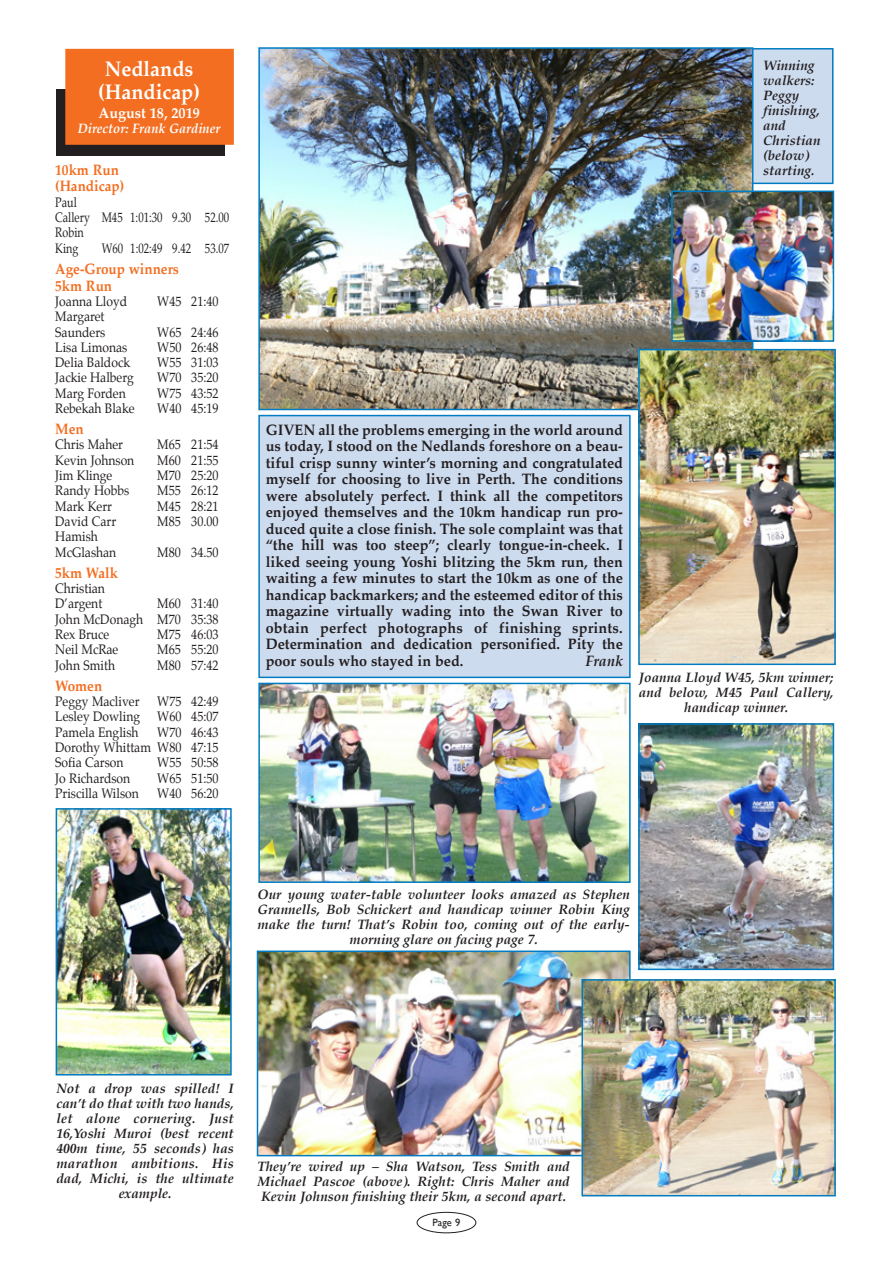
<style>
.page{position:relative;width:893px;height:1263px;background:#fff}
.page>*{position:absolute;margin:0;border:0;box-sizing:border-box;transform-origin:0 0}
.t1{font:700 21px/22.5px "Palatino";color:#fff;text-align:center;scale:.95 1}
.t2{font:700 15px/16.5px "Palatino";color:#231f20;text-align:justify;scale:.96 1}
.t3{font:700 15px/16.8px "Palatino";color:#f36e21;scale:.9 1}
.t4{font:700 15px "Palatino";color:#fff;scale:.95 1}
.t5{font:italic 700 15px "Palatino";color:#231f20;scale:.96 1}
.t6{font:italic 700 13.5px/15px "Palatino";color:#231f20;text-align:center}
.t7{font:13.5px/15.3px "Palatino";color:#231f20;scale:.9 1}
.t8{font:13.5px/15.3px "Palatino";color:#231f20;scale:.8 1}
.t9{font:italic 700 13.5px "Palatino";color:#fff;scale:.95 1}
.t10{font:10.5px "Gill Sans";color:#231f20}
</style>
<div class="page">
<div style="left:417px;top:1212px;width:59px;height:21px;border:1px solid #231f20;border-radius:50%"></div>
<div style="left:461px;top:48px;width:372px;height:136px;background:#cddbef;border:2px solid #007cc2"></div>
<img style="left:261px;top:50px;width:489px;height:357px">
<div style="left:258px;top:47px;width:495px;height:363px;border:2px solid #007cc2"></div>
<img style="left:260px;top:953px;width:368px;height:200px">
<div style="left:257px;top:950px;width:374px;height:206px;border:2px solid #007cc2"></div>
<div style="left:56px;top:89px;width:169px;height:66px;background:#231f20"></div>
<div style="left:65px;top:49px;width:169px;height:96px;background:#f36e21;border:2px solid #f36e21"></div>
<img style="left:584px;top:982px;width:249px;height:211px">
<div style="left:581px;top:979px;width:255px;height:217px;border:2px solid #007cc2"></div>
<img style="left:674px;top:194px;width:157px;height:145px">
<div style="left:671px;top:191px;width:163px;height:151px;border:2px solid #007cc2"></div>
<img style="left:641px;top:352px;width:192px;height:310px">
<div style="left:638px;top:349px;width:198px;height:316px;border:2px solid #007cc2"></div>
<img style="left:641px;top:726px;width:190px;height:241px">
<div style="left:638px;top:723px;width:196px;height:247px;border:2px solid #007cc2"></div>
<img style="left:59px;top:811px;width:170px;height:261px">
<div style="left:56px;top:808px;width:176px;height:267px;border:2px solid #007cc2"></div>
<img style="left:261px;top:686px;width:367px;height:194px">
<div style="left:258px;top:683px;width:373px;height:200px;border:2px solid #007cc2"></div>
<div style="left:258px;top:415px;width:373px;height:263px;background:#cddbef;border:2px solid #007cc2"></div>
<h1 class="t1" style="left:98px;top:57px;width:109px">Nedlands (Handicap)</h1>
<p class="t4" style="left:98px;top:100px;width:108px">August 18, 2019</p>
<p class="t9" style="left:78px;top:117px;width:152px">Director: Frank Gardiner</p>
<p class="t3" style="left:55px;top:161px;width:78px">10km Run (Handicap)</p>
<p class="t8" style="left:55px;top:194px;width:219px">Paul<br>Callery M45 1:01:30 9.30 52.00<br>Robin<br>King</p>
<p class="t8" style="left:102px;top:240px;width:161px">W60 1:02:49 9.42 53.07</p>
<p class="t3" style="left:55px;top:260px;width:139px">Age-Group winners<br>5km Run</p>
<p class="t7" style="left:55px;top:294px;width:82px">Joanna Lloyd</p>
<p class="t7" style="left:157px;top:294px;width:70px">W45 21:40</p>
<p class="t7" style="left:55px;top:309px;width:57px">Margaret<br>Saunders</p>
<p class="t7" style="left:157px;top:324px;width:70px">W65 24:46</p>
<p class="t7" style="left:55px;top:339px;width:82px">Lisa Limonas</p>
<p class="t7" style="left:157px;top:339px;width:70px">W50 26:48</p>
<p class="t7" style="left:55px;top:355px;width:85px">Delia Baldock</p>
<p class="t7" style="left:157px;top:355px;width:70px">W55 31:03</p>
<p class="t7" style="left:55px;top:370px;width:89px">Jackie Halberg</p>
<p class="t7" style="left:157px;top:370px;width:70px">W70 35:20</p>
<p class="t7" style="left:55px;top:385px;width:80px">Marg Forden</p>
<p class="t7" style="left:157px;top:385px;width:70px">W75 43:52</p>
<p class="t7" style="left:55px;top:401px;width:90px">Rebekah Blake</p>
<p class="t7" style="left:157px;top:401px;width:70px">W40 45:19</p>
<p class="t3" style="left:55px;top:420px;width:33px">Men</p>
<p class="t7" style="left:55px;top:437px;width:77px">Chris Maher</p>
<p class="t7" style="left:157px;top:437px;width:70px">M65 21:54</p>
<p class="t7" style="left:55px;top:452px;width:89px">Kevin Johnson</p>
<p class="t7" style="left:157px;top:452px;width:70px">M60 21:55</p>
<p class="t7" style="left:55px;top:468px;width:65px">Jim Klinge</p>
<p class="t7" style="left:157px;top:468px;width:70px">M70 25:20</p>
<p class="t7" style="left:55px;top:483px;width:84px">Randy Hobbs</p>
<p class="t7" style="left:157px;top:483px;width:70px">M55 26:12</p>
<p class="t7" style="left:55px;top:498px;width:65px">Mark Kerr</p>
<p class="t7" style="left:157px;top:498px;width:70px">M45 28:21</p>
<p class="t7" style="left:55px;top:514px;width:69px">David Carr</p>
<p class="t7" style="left:157px;top:514px;width:70px">M85 30.00</p>
<p class="t7" style="left:55px;top:529px;width:69px">Hamish<br>McGlashan</p>
<p class="t7" style="left:157px;top:544px;width:70px">M80 34.50</p>
<p class="t3" style="left:55px;top:564px;width:71px">5km Walk</p>
<p class="t7" style="left:55px;top:581px;width:57px">Christian<br>D’argent</p>
<p class="t7" style="left:55px;top:596px;width:183px;text-align:justify;text-indent:102px">M60 31:40<br>John McDonagh M70 35:38<br>Rex Bruce</p>
<p class="t7" style="left:157px;top:627px;width:70px">M75 46:03</p>
<p class="t7" style="left:55px;top:642px;width:72px">Neil McRae</p>
<p class="t7" style="left:157px;top:642px;width:70px">M65 55:20</p>
<p class="t7" style="left:55px;top:657px;width:68px">John Smith</p>
<p class="t7" style="left:157px;top:657px;width:70px">M80 57:42</p>
<p class="t3" style="left:55px;top:677px;width:54px">Women</p>
<p class="t7" style="left:55px;top:694px;width:95px">Peggy Macliver</p>
<p class="t7" style="left:157px;top:694px;width:70px">W75 42:49</p>
<p class="t7" style="left:55px;top:709px;width:96px">Lesley Dowling</p>
<p class="t7" style="left:157px;top:709px;width:70px">W60 45:07</p>
<p class="t7" style="left:55px;top:724px;width:94px">Pamela English</p>
<p class="t7" style="left:55px;top:724px;width:183px;text-align:justify;text-indent:102px">W70 46:43<br>Dorothy Whittam W80 47:15<br>Sofia Carson</p>
<p class="t7" style="left:157px;top:755px;width:70px">W55 50:58</p>
<p class="t7" style="left:55px;top:770px;width:85px">Jo Richardson</p>
<p class="t7" style="left:157px;top:770px;width:70px">W65 51:50</p>
<p class="t7" style="left:55px;top:786px;width:94px">Priscilla Wilson</p>
<p class="t7" style="left:157px;top:786px;width:70px">W40 56:20</p>
<p class="t6" style="left:763px;top:58px;width:59px;text-align:left">Winning walkers:<br>Peggy finishing, and<br>Christian (below) starting.</p>
<p class="t2" style="left:266px;top:421px;width:374px">GIVEN all the problems emerging in the world around us today, I stood on the Nedlands foreshore on a beau&shy;tiful crisp sunny winter’s morning and congratulated myself for choosing to live in Perth. The conditions were absolutely perfect. I think all the competitors enjoyed themselves and the 10km handicap run pro&shy;duced quite a close finish. The sole complaint was that “the hill was too steep”; clearly tongue-in-cheek. I liked seeing young Yoshi blitzing the 5km run, then waiting a few minutes to start the 10km as one of the handicap backmarkers; and the esteemed editor of this magazine virtually wading into the Swan River to obtain perfect photographs of finishing sprints.<br>Determination and dedication personified. Pity the poor souls who stayed in bed.</p>
<p class="t5" style="left:585px;top:648px;width:41px">Frank</p>
<p class="t6" style="left:639px;top:670px;width:196px">Joanna Lloyd W45, 5km winner; and below, M45 Paul Callery, handicap winner.</p>
<p class="t6" style="left:257px;top:886px;width:374px">Our young water-table volunteer looks amazed as Stephen Grannells, Bob Schickert and handicap winner Robin King make the turn! That’s Robin too, coming out of the early&shy;morning glare on facing page 7.</p>
<p class="t6" style="left:56px;top:1081px;width:179px">Not a drop was spilled! I can’t do that with two hands, let alone cornering. Just<br>16,Yoshi Muroi (best recent<br>400m time, 55 seconds) has marathon ambitions. His dad, Michi, is the ultimate example.</p>
<p class="t6" style="left:257px;top:1159px;width:314px;text-align:justify">They’re wired up – Sha Watson, Tess Smith and Michael Pascoe (above). Right: Chris Maher and Kevin Johnson finishing their 5km, a second apart.</p>
<p class="t10" style="left:433px;top:1216px;width:29px">Page 9</p>
</div>
